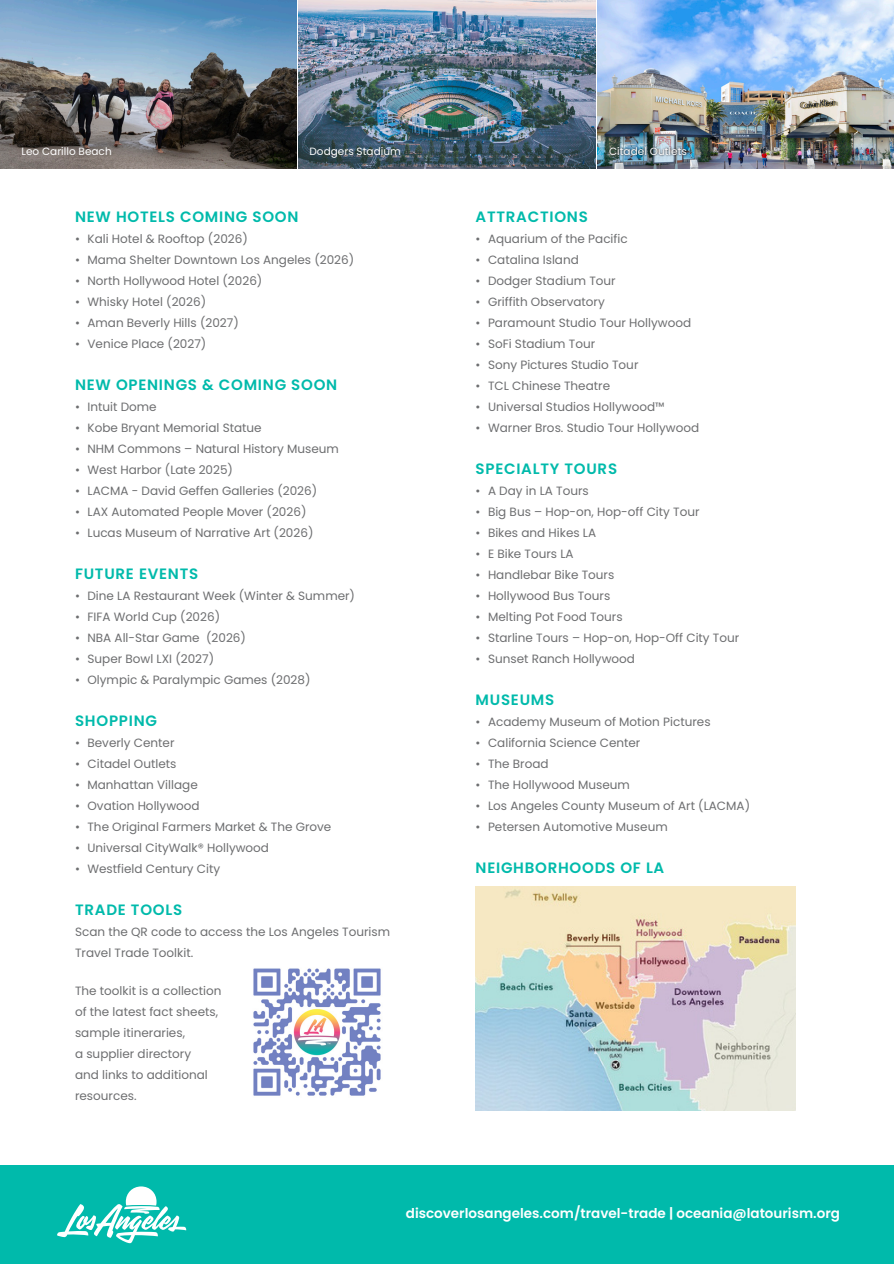
<style>
.page{position:relative;width:894px;height:1264px;background:#fff}
.page>*{position:absolute;margin:0;border:0;box-sizing:border-box;transform-origin:0 0}
.t1{font:600 15px "Poppins";letter-spacing:.05em;color:#00baab}
.t2{font:600 13.5px "Poppins";color:#fff}
.t3{font:12px/21px "Poppins";color:#6d6e70}
.t4{font:10.5px "Poppins";color:#fff}
</style>
<div class="page">
<div style="left:0;top:1165px;width:893px;height:98px;background:#00baab"></div>
<img style="left:0;top:0;width:296px;height:168px">
<img style="left:299px;top:0;width:296px;height:168px">
<img style="left:597px;top:0;width:296px;height:168px">
<svg style="left:607px;top:145px;width:81px;height:12px"></svg>
<img style="left:475px;top:887px;width:320px;height:223px">
<img style="left:253px;top:968px;width:128px;height:128px">
<svg style="left:57px;top:1186px;width:129px;height:57px"></svg>
<p class="t4" style="left:22px;top:145px;width:92px">Leo Carillo Beach</p>
<p class="t4" style="left:309px;top:145px;width:93px">Dodgers Stadium</p>
<p class="t4" style="left:609px;top:145px;width:79px">Citadel Outlets</p>
<p class="t1" style="left:75px;top:208px;width:225px">NEW HOTELS COMING SOON</p>
<p class="t3" style="left:75px;top:228px;width:174px">• Kali Hotel &amp; Rooftop (2026)</p>
<p class="t3" style="left:75px;top:249px;width:280px">• Mama Shelter Downtown Los Angeles (2026)</p>
<p class="t3" style="left:75px;top:270px;width:189px">• North Hollywood Hotel (2026)</p>
<p class="t3" style="left:75px;top:291px;width:132px">• Whisky Hotel (2026)</p>
<p class="t3" style="left:75px;top:312px;width:165px">• Aman Beverly Hills (2027)</p>
<p class="t3" style="left:75px;top:333px;width:133px">• Venice Place (2027)</p>
<p class="t1" style="left:75px;top:376px;width:264px">NEW OPENINGS &amp; COMING SOON</p>
<p class="t3" style="left:75px;top:396px;width:83px">• Intuit Dome</p>
<p class="t3" style="left:75px;top:417px;width:188px">• Kobe Bryant Memorial Statue</p>
<p class="t3" style="left:75px;top:438px;width:265px">• NHM Commons – Natural History Museum</p>
<p class="t3" style="left:75px;top:459px;width:159px">• West Harbor (Late 2025)</p>
<p class="t3" style="left:75px;top:480px;width:243px">• LACMA - David Geffen Galleries (2026)</p>
<p class="t3" style="left:75px;top:501px;width:233px">• LAX Automated People Mover (2026)</p>
<p class="t3" style="left:75px;top:522px;width:240px">• Lucas Museum of Narrative Art (2026)</p>
<p class="t1" style="left:75px;top:565px;width:125px">FUTURE EVENTS</p>
<p class="t3" style="left:75px;top:585px;width:281px">• Dine LA Restaurant Week (Winter &amp; Summer)</p>
<p class="t3" style="left:75px;top:606px;width:147px">• FIFA World Cup (2026)</p>
<p class="t3" style="left:75px;top:627px;width:172px">• NBA All-Star Game (2026)</p>
<p class="t3" style="left:75px;top:648px;width:140px">• Super Bowl LXI (2027)</p>
<p class="t3" style="left:75px;top:669px;width:237px">• Olympic &amp; Paralympic Games (2028)</p>
<p class="t1" style="left:75px;top:712px;width:83px">SHOPPING</p>
<p class="t3" style="left:75px;top:732px;width:101px">• Beverly Center</p>
<p class="t3" style="left:75px;top:753px;width:103px">• Citadel Outlets</p>
<p class="t3" style="left:75px;top:774px;width:124px">• Manhattan Village</p>
<p class="t3" style="left:75px;top:795px;width:126px">• Ovation Hollywood</p>
<p class="t3" style="left:75px;top:816px;width:258px">• The Original Farmers Market &amp; The Grove</p>
<p class="t3" style="left:75px;top:837px;width:195px">• Universal CityWalk® Hollywood</p>
<p class="t3" style="left:75px;top:858px;width:147px">• Westfield Century City</p>
<p class="t1" style="left:75px;top:901px;width:109px">TRADE TOOLS</p>
<p class="t3" style="left:75px;top:921px;width:316px">Scan the QR code to access the Los Angeles Tourism</p>
<p class="t3" style="left:75px;top:942px;width:120px">Travel Trade Toolkit.</p>
<p class="t3" style="left:75px;top:980px;width:148px">The toolkit is a collection of the latest fact sheets, sample itineraries,<br>a supplier directory<br>and links to additional resources.</p>
<p class="t1" style="left:475px;top:208px;width:114px">ATTRACTIONS</p>
<p class="t3" style="left:475px;top:228px;width:154px">• Aquarium of the Pacific</p>
<p class="t3" style="left:475px;top:249px;width:105px">• Catalina Island</p>
<p class="t3" style="left:475px;top:270px;width:142px">• Dodger Stadium Tour</p>
<p class="t3" style="left:475px;top:291px;width:131px">• Griffith Observatory</p>
<p class="t3" style="left:475px;top:312px;width:217px">• Paramount Studio Tour Hollywood</p>
<p class="t3" style="left:475px;top:333px;width:121px">• SoFi Stadium Tour</p>
<p class="t3" style="left:475px;top:354px;width:164px">• Sony Pictures Studio Tour</p>
<p class="t3" style="left:475px;top:375px;width:136px">• TCL Chinese Theatre</p>
<p class="t3" style="left:475px;top:396px;width:190px">• Universal Studios Hollywood™</p>
<p class="t3" style="left:475px;top:417px;width:225px">• Warner Bros. Studio Tour Hollywood</p>
<p class="t1" style="left:475px;top:460px;width:143px">SPECIALTY TOURS</p>
<p class="t3" style="left:475px;top:480px;width:115px">• A Day in LA Tours</p>
<p class="t3" style="left:475px;top:501px;width:225px">• Big Bus – Hop-on, Hop-off City Tour</p>
<p class="t3" style="left:475px;top:522px;width:122px">• Bikes and Hikes LA</p>
<p class="t3" style="left:475px;top:543px;width:99px">• E Bike Tours LA</p>
<p class="t3" style="left:475px;top:564px;width:140px">• Handlebar Bike Tours</p>
<p class="t3" style="left:475px;top:585px;width:136px">• Hollywood Bus Tours</p>
<p class="t3" style="left:475px;top:606px;width:148px">• Melting Pot Food Tours</p>
<p class="t3" style="left:475px;top:627px;width:265px">• Starline Tours – Hop-on, Hop-Off City Tour</p>
<p class="t3" style="left:475px;top:648px;width:161px">• Sunset Ranch Hollywood</p>
<p class="t1" style="left:475px;top:691px;width:80px">MUSEUMS</p>
<p class="t3" style="left:475px;top:711px;width:236px">• Academy Museum of Motion Pictures</p>
<p class="t3" style="left:475px;top:732px;width:166px">• California Science Center</p>
<p class="t3" style="left:475px;top:753px;width:74px">• The Broad</p>
<p class="t3" style="left:475px;top:774px;width:156px">• The Hollywood Museum</p>
<p class="t3" style="left:475px;top:795px;width:276px">• Los Angeles County Museum of Art (LACMA)</p>
<p class="t3" style="left:475px;top:816px;width:193px">• Petersen Automotive Museum</p>
<p class="t1" style="left:475px;top:859px;width:190px">NEIGHBORHOODS OF LA</p>
<p class="t2" style="left:406px;top:1205px;width:435px">discoverlosangeles.com/travel-trade | oceania@latourism.org</p>
</div>
